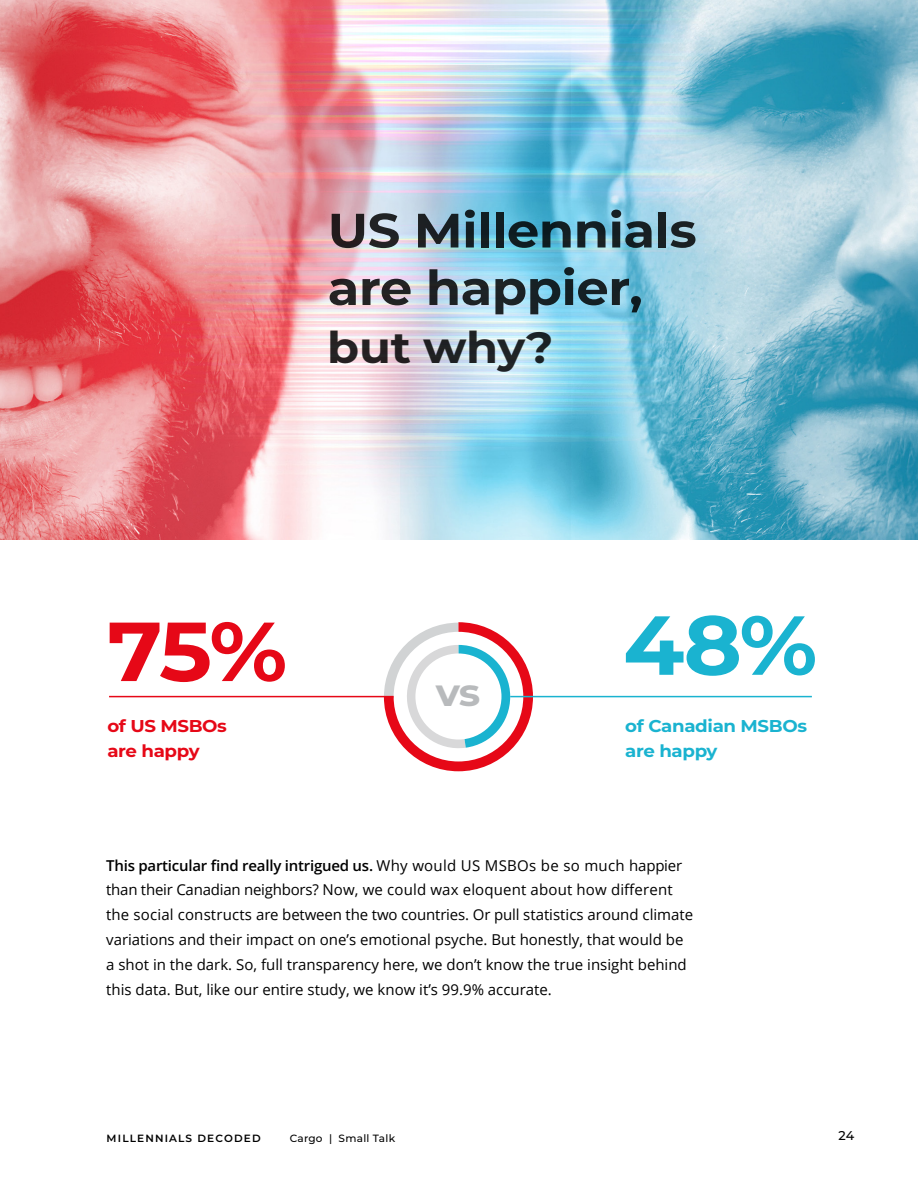
<style>
.page{position:relative;width:918px;height:1188px;background:#fff}
.page>*{position:absolute;margin:0;border:0;box-sizing:border-box;transform-origin:0 0}
.t1{font:700 83.55px "Montserrat";color:#e60817;scale:1.06 1}
.t2{font:700 83.55px "Montserrat";color:#1ab3d0;scale:1.06 1}
.t3{font:700 48.15px/57.4px "Montserrat";letter-spacing:-.01em;color:#000;scale:1.06 1}
.t4{font:700 43.65px "Montserrat";letter-spacing:-.01em;color:#000;scale:1.06 1}
.t5{font:700 38.1px "Montserrat";color:#b8babc;scale:1.06 1}
.t6{font:700 17.1px/24.3px "Montserrat";letter-spacing:-.02em;color:#1ab3d0;scale:1.06 1}
.t7{font:700 17.1px/24.3px "Montserrat";letter-spacing:-.02em;color:#e60817;scale:1.06 1}
.t8{font:15px/24.8px "Open Sans";color:#000}
.t9{font:500 12.75px "Montserrat";color:#000}
.t10{font:600 10.5px "Montserrat";letter-spacing:.11em;color:#000}
.t11{font:500 10.5px "Montserrat";letter-spacing:.025em;color:#000}
.s1{font-weight:600}
</style>
<div class="page">
<img style="left:0;top:0;width:918px;height:540px">
<svg style="left:384px;top:622px;width:149px;height:149px"></svg>
<div style="left:415px;top:653px;width:86px;height:87px;background:#fff;border-radius:50%"></div>
<hr style="left:510px;top:696px;width:302px;height:1px;background:#1ab3d0">
<hr style="left:109px;top:696px;width:285px;height:1px;background:#e60817">
<h2 class="t3" style="left:328px;top:199px;width:350px">US Millennials are happier,</h2>
<h3 class="t4" style="left:328px;top:316px;width:215px">but why?</h3>
<h1 class="t1" style="left:107px;top:591px;width:171px">75%</h1>
<h3 class="t5" style="left:436px;top:665px;width:44px">vs</h3>
<h1 class="t2" style="left:623px;top:585px;width:185px">48%</h1>
<p class="t7" style="left:107px;top:713px;width:114px">of US MSBOs are happy</p>
<p class="t6" style="left:625px;top:713px;width:173px">of Canadian MSBOs are happy</p>
<p class="t8" style="left:106px;top:852px;width:589px"><span class="s1">This particular find really intrigued us.</span> Why would US MSBOs be so much happier than their Canadian neighbors? Now, we could wax eloquent about how different the social constructs are between the two countries. Or pull statistics around climate variations and their impact on one’s emotional psyche. But honestly, that would be a shot in the dark. So, full transparency here, we don’t know the true insight behind this data. But, like our entire study, we know it’s 99.9% accurate.</p>
<p class="t10" style="left:107px;top:1131px;width:156px">MILLENNIALS DECODED</p>
<p class="t11" style="left:290px;top:1131px;width:107px">Cargo | Small Talk</p>
<p class="t9" style="left:838px;top:1126px;width:17px">24</p>
</div>
